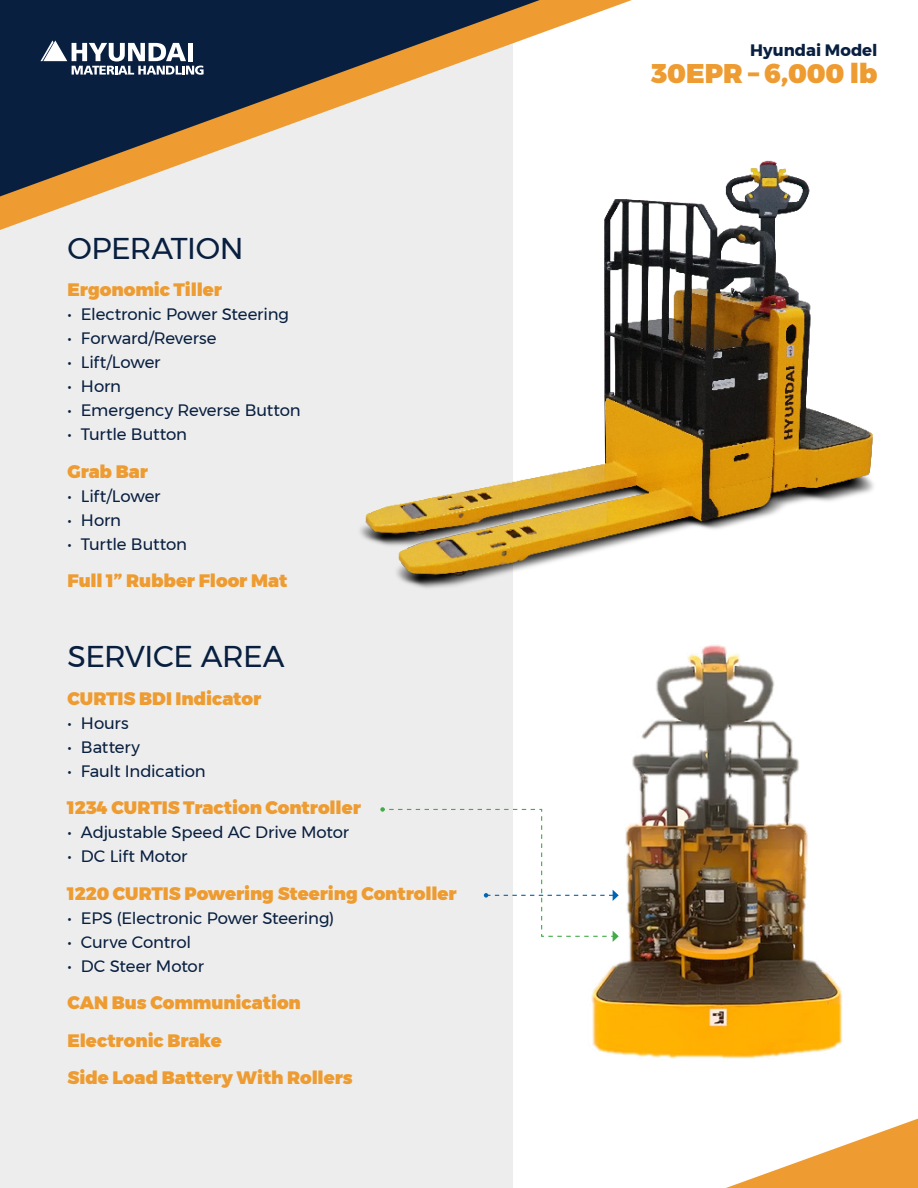
<style>
.page{position:relative;width:918px;height:1188px;background:#fff}
.page>*{position:absolute;margin:0;border:0;box-sizing:border-box;transform-origin:0 0}
.t1{font:30px "Montserrat";letter-spacing:-.015em;color:#081f40}
.t2{font:900 27px "Montserrat";letter-spacing:-.005em;color:#ee9c31}
.t3{font:900 18px/37.5px "Montserrat";letter-spacing:-.005em;color:#ee9c31}
.t4{font:16.5px "Montserrat";letter-spacing:-.01em;color:#081f40}
.t5{font:700 16.5px "Montserrat";letter-spacing:-.005em;color:#081f40}
</style>
<div class="page">
<div style="left:0;top:0;width:513px;height:1188px;background:#ebebec"></div>
<svg style="left:0;top:0;width:632px;height:230px"></svg>
<svg style="left:0;top:0;width:540px;height:196px;fill:#081f40"></svg>
<svg style="left:40px;top:40px;width:164px;height:35px;background:#677589"></svg>
<svg style="left:380px;top:807px;width:189px;height:130px"></svg>
<img style="left:341px;top:159px;width:533px;height:429px">
<svg style="left:726px;top:1119px;width:192px;height:69px"></svg>
<img style="left:569px;top:644px;width:274px;height:415px">
<h1 class="t1" style="left:68px;top:225px;width:178px">OPERATION</h1>
<p class="t3" style="left:68px;top:271px;width:156px">Ergonomic Tiller</p>
<p class="t4" style="left:68px;top:302px;width:223px">• Electronic Power Steering</p>
<p class="t4" style="left:68px;top:326px;width:151px">• Forward/Reverse</p>
<p class="t4" style="left:68px;top:350px;width:95px">• Lift/Lower</p>
<p class="t4" style="left:68px;top:374px;width:55px">• Horn</p>
<p class="t4" style="left:68px;top:398px;width:235px">• Emergency Reverse Button</p>
<p class="t4" style="left:68px;top:422px;width:121px">• Turtle Button</p>
<p class="t3" style="left:68px;top:453px;width:82px">Grab Bar</p>
<p class="t4" style="left:68px;top:483px;width:95px">• Lift/Lower</p>
<p class="t4" style="left:68px;top:507px;width:55px">• Horn</p>
<p class="t4" style="left:68px;top:531px;width:121px">• Turtle Button</p>
<p class="t3" style="left:68px;top:562px;width:221px">Full 1” Rubber Floor Mat</p>
<h1 class="t1" style="left:68px;top:634px;width:219px">SERVICE AREA</h1>
<p class="t3" style="left:68px;top:680px;width:195px">CURTIS BDI Indicator</p>
<p class="t4" style="left:68px;top:710px;width:63px">• Hours</p>
<p class="t4" style="left:68px;top:734px;width:74px">• Battery</p>
<p class="t4" style="left:68px;top:758px;width:140px">• Fault Indication</p>
<p class="t3" style="left:68px;top:789px;width:295px">1234 CURTIS Traction Controller</p>
<p class="t4" style="left:68px;top:820px;width:283px">• Adjustable Speed AC Drive Motor</p>
<p class="t4" style="left:68px;top:844px;width:122px">• DC Lift Motor</p>
<p class="t3" style="left:68px;top:875px;width:391px">1220 CURTIS Powering Steering Controller</p>
<p class="t4" style="left:68px;top:905px;width:268px">• EPS (Electronic Power Steering)</p>
<p class="t4" style="left:68px;top:929px;width:125px">• Curve Control</p>
<p class="t4" style="left:68px;top:953px;width:138px">• DC Steer Motor</p>
<p class="t3" style="left:68px;top:984px;width:287px">CAN Bus Communication<br>Electronic Brake<br>Side Load Battery With Rollers</p>
<p class="t5" style="left:750px;top:37px;width:129px">Hyundai Model</p>
<h2 class="t2" style="left:651px;top:52px;width:228px">30EPR – 6,000 lb</h2>
</div>
